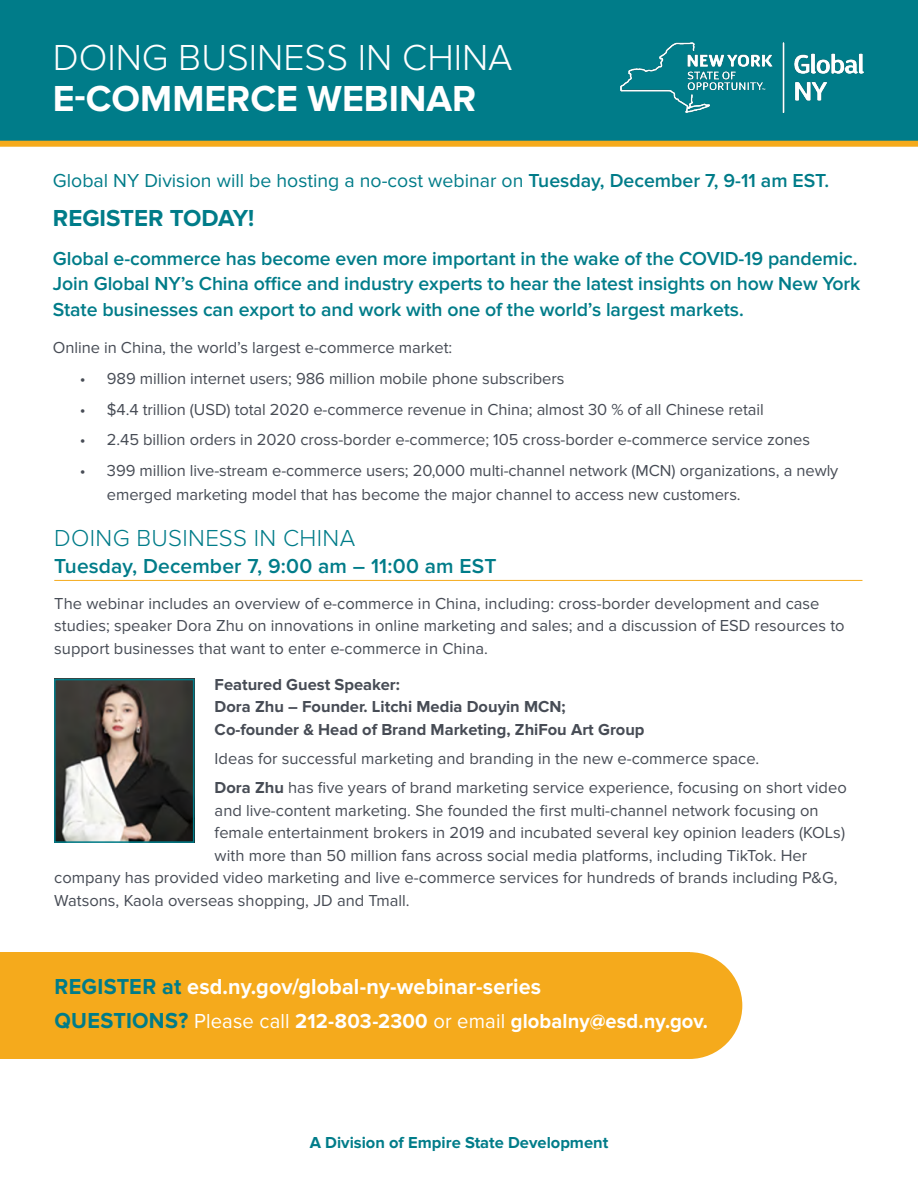
<style>
.page{position:relative;width:918px;height:1188px;background:#fff}
.page>*{position:absolute;margin:0;border:0;box-sizing:border-box;transform-origin:0 0}
.t1{font:300 37.5px "Proxima Nova";color:#fff}
.t2{font:700 37.5px "Proxima Nova";color:#fff}
.t3{font:300 24px "Proxima Nova";letter-spacing:.015em;color:#007c89}
.t4{font:700 24px "Proxima Nova";color:#007c89}
.t5{font:700 22.5px "Proxima Nova";letter-spacing:.005em;color:#fff;scale:.96 1}
.t6{font:700 21px "Proxima Nova";letter-spacing:.005em;color:#fff;scale:.96 1}
.t7{font:600 21px "Proxima Nova";letter-spacing:.005em;color:#007c89}
.t8{font:600 19.5px/25.5px "Proxima Nova";letter-spacing:-.005em;color:#007c89}
.t9{font:19.5px "Proxima Nova";color:#007c89}
.t10{font:16.5px/22.5px "Proxima Nova";color:#474c55}
.t11{font:700 16.5px/22.5px "Proxima Nova";color:#474c55}
.t12{font:700 16.5px "Proxima Nova";color:#007c89}
.s1{font-weight:600}
.s2{font-weight:700}
.s3{color:#007c89}
.s4{font-size:22.5px;color:#007c89}
.s5{font-weight:400}
</style>
<div class="page">
<div style="left:0;top:0;width:918px;height:145px;background:#007c89"></div>
<div style="left:0;top:141px;width:918px;height:6px;background:#f5aa1c"></div>
<hr style="left:54px;top:580px;width:808px;height:1px;background:#f5aa1c">
<img style="left:621px;top:42px;width:243px;height:70px">
<img style="left:57px;top:682px;width:134px;height:158px">
<div style="left:54px;top:679px;width:140px;height:164px;border:2px solid #007c89"></div>
<div style="left:0;top:952px;width:689px;height:107px;background:#f5aa1c"></div>
<div style="left:637px;top:952px;width:105px;height:107px;background:#f5aa1c;border-radius:50%"></div>
<h1 class="t1" style="left:53px;top:36px;width:461px">DOING BUSINESS IN CHINA</h1>
<h1 class="t2" style="left:53px;top:77px;width:425px">E-COMMERCE WEBINAR</h1>
<p class="t9" style="left:53px;top:169px;width:778px">Global NY Division will be hosting a no-cost webinar on <span class="s1">Tuesday, December 7, 9-11 am EST.</span></p>
<h2 class="t4" style="left:53px;top:204px;width:203px">REGISTER TODAY!</h2>
<p class="t8" style="left:53px;top:246px;width:809px">Global e-commerce has become even more important in the wake of the COVID-19 pandemic.<br>Join Global NY’s China office and industry experts to hear the latest insights on how New York<br>State businesses can export to and work with one of the world’s largest markets.</p>
<p class="t10" style="left:53px;top:337px;width:401px">Online in China, the world’s largest e-commerce market:</p>
<p class="t10" style="left:80px;top:367px;width:486px">• 989 million internet users; 986 million mobile phone subscribers</p>
<p class="t10" style="left:80px;top:398px;width:685px">• $4.4 trillion (USD) total 2020 e-commerce revenue in China; almost 30 % of all Chinese retail</p>
<p class="t10" style="left:80px;top:429px;width:732px">• 2.45 billion orders in 2020 cross-border e-commerce; 105 cross-border e-commerce service zones</p>
<p class="t10" style="left:107px;top:459px;width:733px;line-height:24px;text-indent:-27px">• 399 million live-stream e-commerce users; 20,000 multi-channel network (MCN) organizations, a newly emerged marketing model that has become the major channel to access new customers.</p>
<h2 class="t3" style="left:54px;top:525px;width:303px">DOING BUSINESS IN CHINA</h2>
<p class="t7" style="left:54px;top:554px;width:444px">Tuesday, December 7, 9:00 am – 11:00 am EST</p>
<p class="t10" style="left:54px;top:592px;width:792px">The webinar includes an overview of e-commerce in China, including: cross-border development and case studies; speaker Dora Zhu on innovations in online marketing and sales; and a discussion of ESD resources to support businesses that want to enter e-commerce in China.</p>
<p class="t11" style="left:215px;top:673px;width:431px">Featured Guest Speaker:<br>Dora Zhu – Founder. Litchi Media Douyin MCN;<br>Co-founder &amp; Head of Brand Marketing, ZhiFou Art Group</p>
<p class="t10" style="left:215px;top:744px;width:634px;line-height:29.2px">Ideas for successful marketing and branding in the new e-commerce space.<br><span class="s2">Dora Zhu</span> has five years of brand marketing service experience, focusing on short video</p>
<p class="t10" style="left:215px;top:799px;width:606px">and live-content marketing. She founded the first multi-channel network focusing on</p>
<p class="t10" style="left:215px;top:822px;width:632px">female entertainment brokers in 2019 and incubated several key opinion leaders (KOLs)</p>
<p class="t10" style="left:215px;top:844px;width:594px">with more than 50 million fans across social media platforms, including TikTok. Her</p>
<p class="t10" style="left:54px;top:867px;width:785px">company has provided video marketing and live e-commerce services for hundreds of brands including P&amp;G,</p>
<p class="t10" style="left:54px;top:889px;width:357px">Watsons, Kaola overseas shopping, JD and Tmall.</p>
<h3 class="t5" style="left:55px;top:973px;width:508px"><span class="s3">REGISTER at</span> esd.ny.gov/global-ny-webinar-series</h3>
<p class="t6" style="left:55px;top:1009px;width:682px"><span class="s4">QUESTIONS?</span> <span class="s5">Please call</span> 212-803-2300 <span class="s5">or email</span> globalny@esd.ny.gov.</p>
<p class="t12" style="left:310px;top:1133px;width:300px">A Division of Empire State Development</p>
</div>
